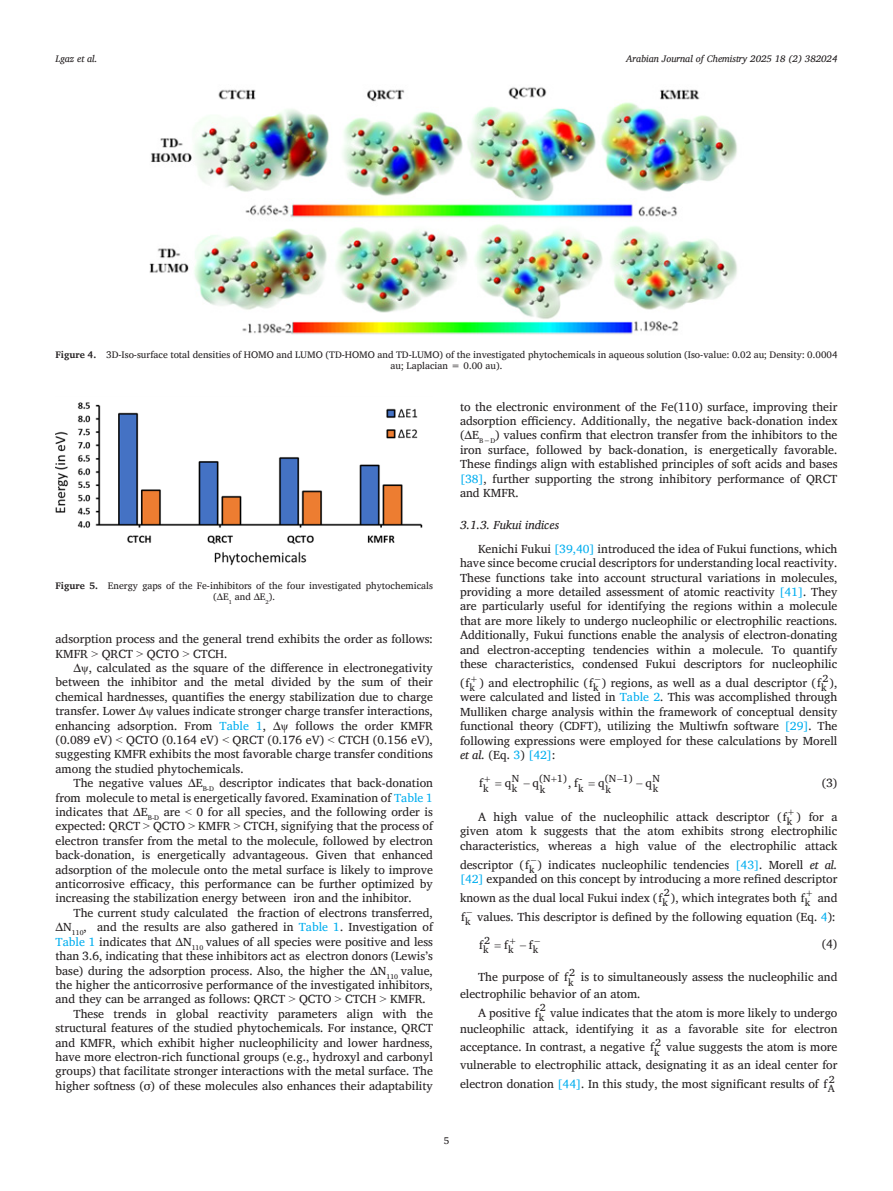
<style>
.page{position:relative;width:893px;height:1191px;background:#fff}
.page>*{position:absolute;margin:0;border:0;box-sizing:border-box;transform-origin:0 0}
.para{font:12px/14.4px "Charis SIL";color:#231f20;text-align:justify}
.para_first{font:12px/14.4px "Charis SIL";color:#231f20;text-align:justify}
.para_last{font:12px/14.4px "Charis SIL";color:#231f20;text-align:justify}
.Head-C{font:italic 12px "Charis SIL";color:#231f20}
.EquationStyleEqLabel{font:12px "Charis SIL";color:#231f20}
.t1{font:10.5px "Charis SIL";color:#231f20}
.float_figure_figure{font:9.75px/11.7px "Charis SIL";color:#231f20;text-align:center}
.t2{font:italic 9.75px "Charis SIL";color:#231f20}
.s1{font-weight:700}
.s2{font-family:"Times New Roman"}
.s3{color:#00aeef}
.s4{font-style:italic}
</style>
<div class="page">
<img style="left:150px;top:87px;width:587px;height:248px">
<img style="left:56px;top:402px;width:367px;height:164px">
<p class="t2" style="left:56px;top:53px;width:44px">Lgaz et al.</p>
<p class="t2" style="left:626px;top:53px;width:213px">Arabian Journal of Chemistry 2025 18 (2) 382024</p>
<p class="float_figure_figure" style="left:56px;top:348px;width:783px"><span class="s1">Figure 4.</span> 3D-Iso-surface total densities of HOMO and LUMO (TD-HOMO and TD-LUMO) of the investigated phytochemicals in aqueous solution (Iso-value: 0.02 au; Density: 0.0004 au; Laplacian = 0.00 au).</p>
<p class="float_figure_figure" style="left:56px;top:579px;width:379px"><span class="s1">Figure 5.</span> Energy gaps of the Fe-inhibitors of the four investigated phytochemicals (ΔE<sub>1</sub> and ΔE<sub>2</sub>).</p>
<p class="para" style="left:56px;top:632px;width:379px">adsorption process and the general trend exhibits the order as follows:<br>KMFR <span class="s2">&gt;</span> QRCT <span class="s2">&gt;</span> QCTO <span class="s2">&gt;</span> CTCH.</p>
<p class="para" style="left:56px;top:660px;width:379px;text-indent:18px">Δ<span class="s2">ψ</span>, calculated as the square of the difference in electronegativity between the inhibitor and the metal divided by the sum of their chemical hardnesses, quantifies the energy stabilization due to charge transfer. Lower Δ<span class="s2">ψ</span> values indicate stronger charge transfer interactions, enhancing adsorption. From <span class="s3">Table 1</span>, Δ<span class="s2">ψ</span> follows the order KMFR (0.089 eV) <span class="s2">&lt;</span> QCTO (0.164 eV) <span class="s2">&lt;</span> QRCT (0.176 eV) <span class="s2">&lt;</span> CTCH (0.156 eV), suggesting KMFR exhibits the most favorable charge transfer conditions among the studied phytochemicals.</p>
<p class="para" style="left:56px;top:776px;width:379px;text-indent:18px">The negative values ∆E<sub>B-D</sub> descriptor indicates that back-donation from molecule to metal is energetically favored. Examination of <span class="s3">Table 1 </span>indicates that ∆E<sub>B-D</sub> are <span class="s2">&lt;</span> 0 for all species, and the following order is expected: QRCT <span class="s2">&gt;</span> QCTO <span class="s2">&gt;</span> KMFR <span class="s2">&gt;</span> CTCH, signifying that the process of electron transfer from the metal to the molecule, followed by electron back-donation, is energetically advantageous. Given that enhanced adsorption of the molecule onto the metal surface is likely to improve anticorrosive efficacy, this performance can be further optimized by increasing the stabilization energy between iron and the inhibitor.</p>
<p class="para" style="left:56px;top:905px;width:379px;text-indent:18px">The current study calculated the fraction of electrons transferred, ∆N<sub>110</sub>, and the results are also gathered in <span class="s3">Table 1</span>. Investigation of <span class="s3">Table 1</span> indicates that ∆N<sub>110</sub> values of all species were positive and less than 3.6, indicating that these inhibitors act as electron donors (Lewis’s base) during the adsorption process. Also, the higher the ∆N<sub>110</sub> value, the higher the anticorrosive performance of the investigated inhibitors, and they can be arranged as follows: QRCT <span class="s2">&gt;</span> QCTO <span class="s2">&gt;</span> CTCH <span class="s2">&gt;</span> KMFR.</p>
<p class="para_last" style="left:56px;top:1006px;width:379px;text-indent:18px">These trends in global reactivity parameters align with the structural features of the studied phytochemicals. For instance, QRCT and KMFR, which exhibit higher nucleophilicity and lower hardness, have more electron-rich functional groups (e.g., hydroxyl and carbonyl groups) that facilitate stronger interactions with the metal surface. The higher softness (σ) of these molecules also enhances their adaptability</p>
<p class="para_last" style="left:460px;top:399px;width:379px">to the electronic environment of the Fe(110) surface, improving their adsorption efficiency. Additionally, the negative back-donation index (∆E<sub>B−D</sub>) values confirm that electron transfer from the inhibitors to the iron surface, followed by back-donation, is energetically favorable.<br>These findings align with established principles of soft acids and bases <span class="s3">[38]</span>, further supporting the strong inhibitory performance of QRCT and KMFR.</p>
<p class="Head-C" style="left:460px;top:518px;width:101px">3.1.3. Fukui indices</p>
<p class="para_first" style="left:460px;top:541px;width:379px;text-indent:18px">Kenichi Fukui <span class="s3">[39,40]</span> introduced the idea of Fukui functions, which have since become crucial descriptors for understanding local reactivity.<br>These functions take into account structural variations in molecules, providing a more detailed assessment of atomic reactivity <span class="s3">[41]</span>. They are particularly useful for identifying the regions within a molecule that are more likely to undergo nucleophilic or electrophilic reactions.<br>Additionally, Fukui functions enable the analysis of electron-donating and electron-accepting tendencies within a molecule. To quantify these characteristics, condensed Fukui descriptors for nucleophilic</p>
<p class="para_first" style="left:460px;top:675px;width:379px">(f<sub>k</sub> ) and electrophilic (f<sub>k</sub> ) regions, as well as a dual descriptor (f<sub>k</sub> ),</p>
<p class="t1" style="left:822px;top:672px;width:7px">2</p>
<p class="para_first" style="left:460px;top:690px;width:379px">were calculated and listed in <span class="s3">Table 2</span>. This was accomplished through Mulliken charge analysis within the framework of conceptual density functional theory (CDFT), utilizing the Multiwfn software <span class="s3">[29]</span>. The following expressions were employed for these calculations by Morell <span class="s4">et al.</span> (Eq. <span class="s3">3</span>) <span class="s3">[42]</span>:</p>
<p class="para_first" style="left:479px;top:776px;width:5px">f</p>
<p class="para_first" style="left:505px;top:776px;width:8px">q</p>
<p class="para_first" style="left:532px;top:776px;width:8px">q</p>
<p class="para_first" style="left:568px;top:776px;width:11px">,f</p>
<p class="para_first" style="left:598px;top:776px;width:8px">q</p>
<p class="para_first" style="left:645px;top:776px;width:8px">q</p>
<p class="t1" style="left:539px;top:772px;width:29px">(N 1)</p>
<p class="t1" style="left:605px;top:772px;width:29px">(N 1)</p>
<p class="t1" style="left:652px;top:772px;width:9px">N</p>
<p class="EquationStyleEqLabel" style="left:822px;top:775px;width:17px">(3)</p>
<p class="para" style="left:460px;top:809px;width:379px;text-indent:18px">A high value of the nucleophilic attack descriptor (f<sub>k</sub> ) for a given atom k suggests that the atom exhibits strong electrophilic characteristics, whereas a high value of the electrophilic attack</p>
<p class="para" style="left:460px;top:857px;width:379px">descriptor (f<sub>k</sub> ) indicates nucleophilic tendencies <span class="s3">[43]</span>. Morell <span class="s4">et al.</span></p>
<p class="para" style="left:460px;top:869px;width:379px;line-height:18.9px"><span class="s3">[42]</span> expanded on this concept by introducing a more refined descriptor known as the dual local Fukui index (f<sub>k</sub> ), which integrates both f<sub>k</sub></p>
<p class="t1" style="left:512px;top:772px;width:9px">N</p>
<p class="t1" style="left:579px;top:772px;width:5px">-</p>
<p class="t1" style="left:483px;top:782px;width:7px">k</p>
<p class="t1" style="left:512px;top:782px;width:7px">k</p>
<p class="t1" style="left:578px;top:782px;width:7px">k</p>
<p class="t1" style="left:653px;top:782px;width:7px">k</p>
<p class="t1" style="left:540px;top:783px;width:7px">k</p>
<p class="t1" style="left:605px;top:783px;width:7px">k</p>
<p class="t1" style="left:664px;top:886px;width:7px">2</p>
<p class="para" style="left:818px;top:890px;width:21px">and</p>
<p class="para_first" style="left:461px;top:909px;width:11px">f<sub>k</sub></p>
<p class="para" style="left:477px;top:909px;width:360px">values. This descriptor is defined by the following equation (Eq. <span class="s3">4</span>):</p>
<p class="para_first" style="left:479px;top:937px;width:5px">f</p>
<p class="para_first" style="left:504px;top:937px;width:5px">f</p>
<p class="para_first" style="left:529px;top:937px;width:5px">f</p>
<p class="t1" style="left:483px;top:943px;width:7px">k</p>
<p class="t1" style="left:484px;top:933px;width:7px">2</p>
<p class="EquationStyleEqLabel" style="left:822px;top:936px;width:17px">(4)</p>
<p class="t1" style="left:508px;top:943px;width:7px">k</p>
<p class="t1" style="left:533px;top:943px;width:7px">k</p>
<p class="t1" style="left:569px;top:966px;width:7px">2</p>
<p class="para" style="left:460px;top:968px;width:379px;line-height:16.5px;text-indent:121px">is to simultaneously assess the nucleophilic and electrophilic behavior of an atom.</p>
<p class="para" style="left:478px;top:1005px;width:68px">A positive f<sub>k</sub></p>
<p class="para" style="left:478px;top:969px;width:97px">The purpose of f<sub>k</sub></p>
<p class="t1" style="left:540px;top:1001px;width:7px">2</p>
<p class="para" style="left:460px;top:1004px;width:379px;line-height:16.5px;text-align:right">value indicates that the atom is more likely to undergo<br>nucleophilic attack, identifying it as a favorable site for electron</p>
<p class="para" style="left:460px;top:1039px;width:201px">acceptance. In contrast, a negative f<sub>k</sub></p>
<p class="t1" style="left:655px;top:1035px;width:7px">2</p>
<p class="para" style="left:460px;top:1037px;width:379px;line-height:18.5px;text-indent:206px">value suggests the atom is more vulnerable to electrophilic attack, designating it as an ideal center for electron donation <span class="s3">[44]</span>. In this study, the most significant results of f<sub>A</sub></p>
<p class="t1" style="left:829px;top:1072px;width:7px">2</p>
<p class="float_figure_figure" style="left:444px;top:1134px;width:7px">5</p>
</div>
